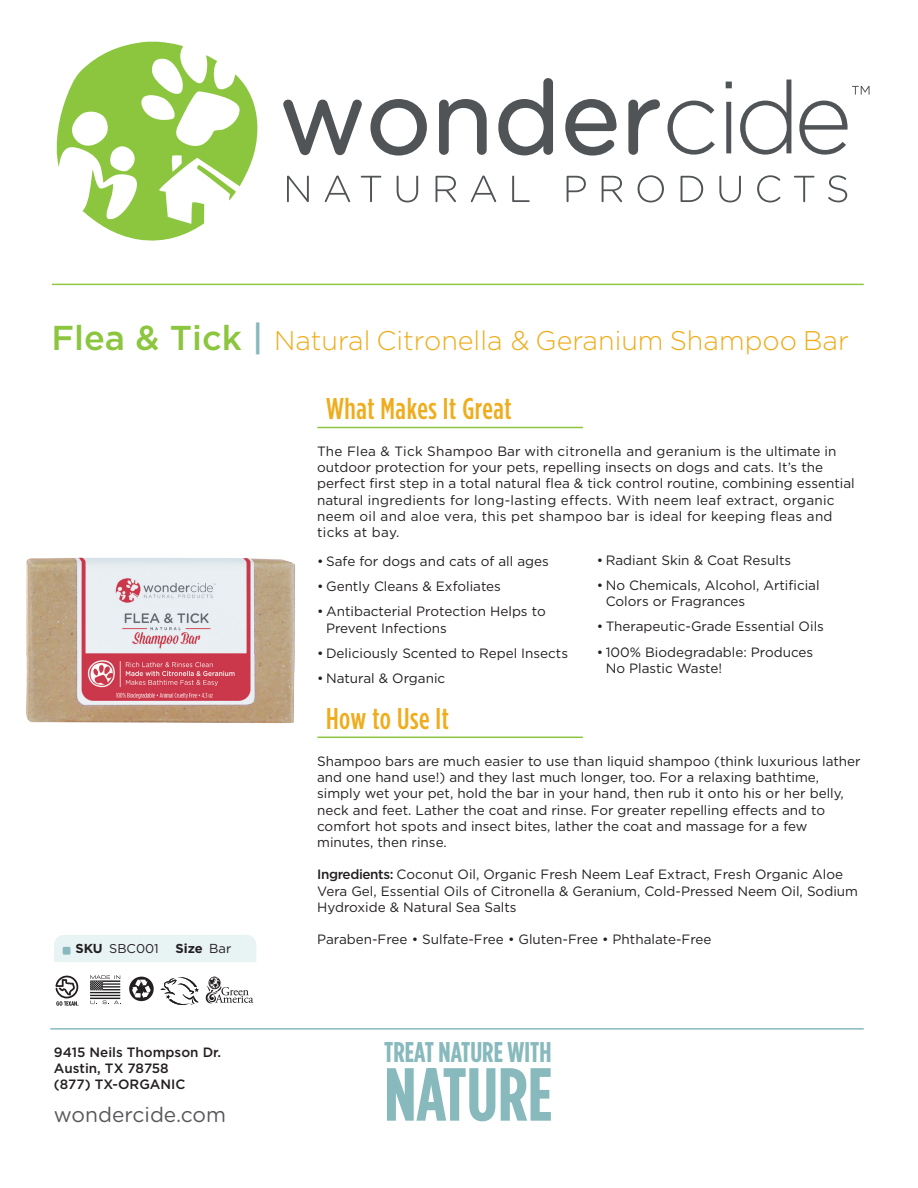
<style>
.page{position:relative;width:918px;height:1188px;background:#fff}
.page>*{position:absolute;margin:0;border:0;box-sizing:border-box;transform-origin:0 0}
.t1{font:700 condensed 75px "Gotham HTF";color:#87b9bd}
.t2{font:500 condensed 30px "Gotham HTF";letter-spacing:.02em;color:#efac1c}
.t3{font:700 condensed 28.5px "Gotham HTF";color:#87b9bd}
.t4{font:300 27px "Gotham HTF";color:#efac1c}
.t5{font:21px "Gotham Rounded";color:#57585a}
.t6{font:13.5px/16.2px "Gotham HTF";color:#231f20}
.t7{font:500 13.5px/16.2px "Gotham HTF";color:#231f20}
.t8{font:700 13.05px "Gotham HTF";color:#231f20}
.t9{font:12.75px "Gotham HTF";color:#231f20}
.s1{font-weight:500;font-size:34.5px;color:#8bc63e}
.s2{font-weight:500;font-size:34.5px;color:#87b9bd}
.s3{font-weight:700;font-size:13.05px}
.s4{font-weight:400}
.s5{font-weight:500}
</style>
<div class="page">
<svg style="left:852px;top:86px;width:18px;height:9px"></svg>
<svg style="left:57px;top:42px;width:200px;height:199px"></svg>
<svg style="left:287px;top:176px;width:22px;height:26px"></svg>
<svg style="left:325px;top:176px;width:25px;height:26px"></svg>
<svg style="left:361px;top:176px;width:20px;height:26px"></svg>
<svg style="left:397px;top:176px;width:21px;height:26px"></svg>
<svg style="left:436px;top:176px;width:20px;height:26px"></svg>
<svg style="left:471px;top:176px;width:25px;height:26px"></svg>
<svg style="left:512px;top:176px;width:18px;height:26px"></svg>
<svg style="left:567px;top:176px;width:19px;height:26px"></svg>
<svg style="left:602px;top:176px;width:20px;height:26px"></svg>
<svg style="left:638px;top:175px;width:26px;height:27px"></svg>
<svg style="left:681px;top:176px;width:22px;height:26px"></svg>
<svg style="left:719px;top:176px;width:22px;height:26px"></svg>
<svg style="left:757px;top:175px;width:23px;height:27px"></svg>
<svg style="left:794px;top:176px;width:20px;height:26px"></svg>
<svg style="left:828px;top:175px;width:19px;height:27px"></svg>
<svg style="left:283px;top:100px;width:79px;height:55px"></svg>
<svg style="left:370px;top:99px;width:57px;height:57px"></svg>
<svg style="left:439px;top:99px;width:48px;height:56px"></svg>
<svg style="left:498px;top:78px;width:55px;height:77px"></svg>
<svg style="left:565px;top:99px;width:52px;height:57px"></svg>
<svg style="left:628px;top:99px;width:32px;height:56px"></svg>
<svg style="left:667px;top:101px;width:48px;height:54px"></svg>
<svg style="left:726px;top:82px;width:6px;height:71px"></svg>
<svg style="left:740px;top:80px;width:51px;height:75px"></svg>
<svg style="left:799px;top:101px;width:49px;height:54px"></svg>
<hr style="left:52px;top:284px;width:811px;height:1px;background:#8bc63e">
<hr style="left:51px;top:1028px;width:812px;height:2px;background:#87b9bd">
<hr style="left:318px;top:427px;width:264px;height:1px;background:#8bc63e">
<hr style="left:318px;top:737px;width:264px;height:1px;background:#8bc63e">
<svg style="left:90px;top:975px;width:31px;height:29px"></svg>
<svg style="left:56px;top:976px;width:22px;height:30px"></svg>
<svg style="left:129px;top:977px;width:25px;height:24px"></svg>
<svg style="left:161px;top:977px;width:38px;height:28px"></svg>
<svg style="left:206px;top:977px;width:47px;height:28px"></svg>
<div style="left:54px;top:935px;width:202px;height:27px;background:#e8f3f4"></div>
<div style="left:63px;top:947px;width:7px;height:8px;background:#87b9bd"></div>
<img style="left:26px;top:557px;width:296px;height:182px">
<h3 class="t4" style="left:52px;top:326px;width:799px"><span class="s1">Flea &amp; Tick</span> <span class="s2">|</span> Natural Citronella &amp; Geranium Shampoo Bar</h3>
<h2 class="t2" style="left:326px;top:392px;width:187px">What Makes It Great</h2>
<p class="t6" style="left:317px;top:443px;width:539px">The Flea &amp; Tick Shampoo Bar with citronella and geranium is the ultimate in outdoor protection for your pets, repelling insects on dogs and cats. It’s the perfect first step in a total natural flea &amp; tick control routine, combining essential natural ingredients for long-lasting effects. With neem leaf extract, organic neem oil and aloe vera, this pet shampoo bar is ideal for keeping fleas and ticks at bay.</p>
<p class="t9" style="left:75px;top:941px;width:85px"><span class="s3">SKU</span> SBC001</p>
<p class="t8" style="left:175px;top:941px;width:57px">Size <span class="s4">Bar</span></p>
<p class="t7" style="left:54px;top:1043px;width:169px">9415 Neils Thompson Dr.<br>Austin, TX 78758<br>(877) TX-ORGANIC</p>
<h3 class="t5" style="left:54px;top:1100px;width:174px">wondercide.com</h3>
<p class="t6" style="left:317px;top:553px;width:233px">• Safe for dogs and cats of all ages</p>
<p class="t6" style="left:317px;top:578px;width:185px">• Gently Cleans &amp; Exfoliates</p>
<p class="t6" style="left:326px;top:603px;width:221px;text-indent:-9px">• Antibacterial Protection Helps to<br>Prevent Infections</p>
<p class="t6" style="left:317px;top:645px;width:253px">• Deliciously Scented to Repel Insects</p>
<p class="t6" style="left:317px;top:670px;width:130px">• Natural &amp; Organic</p>
<p class="t6" style="left:597px;top:552px;width:196px">• Radiant Skin &amp; Coat Results</p>
<p class="t6" style="left:606px;top:577px;width:215px;text-indent:-9px">• No Chemicals, Alcohol, Artificial<br>Colors or Fragrances</p>
<p class="t6" style="left:597px;top:618px;width:229px">• Therapeutic-Grade Essential Oils</p>
<p class="t6" style="left:606px;top:644px;width:209px;text-indent:-9px">• 100% Biodegradable: Produces<br>No Plastic Waste!</p>
<h2 class="t2" style="left:326px;top:702px;width:124px">How to Use It</h2>
<p class="t6" style="left:317px;top:753px;width:545px">Shampoo bars are much easier to use than liquid shampoo (think luxurious lather and one hand use!) and they last much longer, too. For a relaxing bathtime, simply wet your pet, hold the bar in your hand, then rub it onto his or her belly, neck and feet. Lather the coat and rinse. For greater repelling effects and to comfort hot spots and insect bites, lather the coat and massage for a few minutes, then rinse.</p>
<p class="t6" style="left:317px;top:866px;width:542px"><span class="s5">Ingredients:</span> Coconut Oil, Organic Fresh Neem Leaf Extract, Fresh Organic Aloe<br>Vera Gel, Essential Oils of Citronella &amp; Geranium, Cold-Pressed Neem Oil, Sodium<br>Hydroxide &amp; Natural Sea Salts</p>
<p class="t6" style="left:317px;top:931px;width:396px">Paraben-Free • Sulfate-Free • Gluten-Free • Phthalate-Free</p>
<h3 class="t3" style="left:384px;top:1036px;width:169px">TREAT NATURE WITH</h3>
<h1 class="t1" style="left:384px;top:1052px;width:170px">NATURE</h1>
</div>
